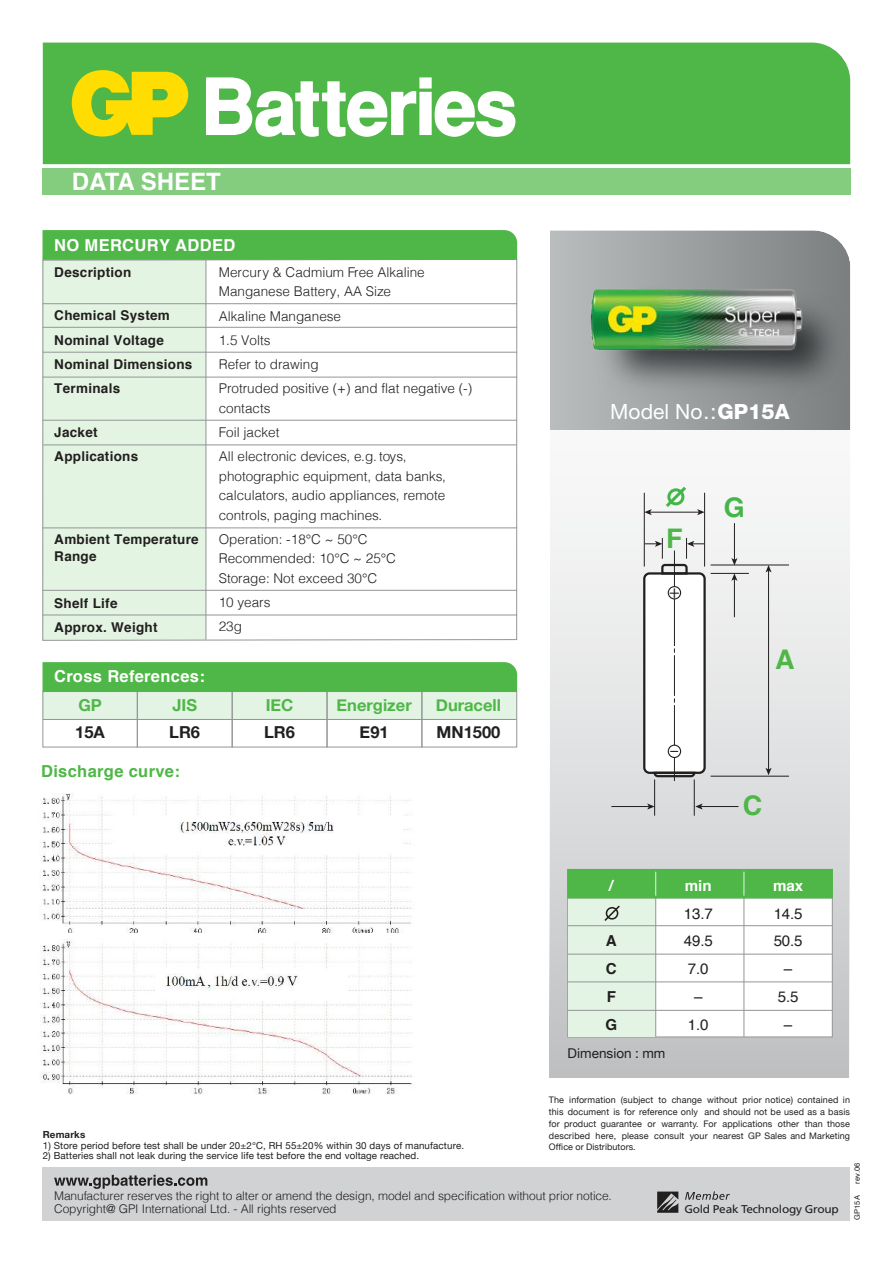
<style>
.page{position:relative;width:893px;height:1263px;background:#fff}
.page>*{position:absolute;margin:0;border:0;box-sizing:border-box;transform-origin:0 0}
.t1{font:700 27px "Helvetica";color:#4fb747}
.t2{font:700 27px "Helvetica";color:#44b649}
.t3{font:700 24px "Helvetica";color:#fff}
.t4{font:21px "Helvetica Neue LT Std";letter-spacing:.005em;color:#fff}
.t5{font:18px "Myriad Pro";color:#221f1f}
.t6{font:700 16.5px "Helvetica";letter-spacing:.02em;color:#fff}
.t7{font:700 16.5px "Helvetica Neue";color:#4fb747}
.t8{font:700 16.5px "Helvetica Neue";color:#221f1f}
.t9{font:700 16.5px "Helvetica";letter-spacing:.02em;color:#4fb747}
.t10{font:15.15px/27.8px "Helvetica";letter-spacing:-.01em;color:#221f1f;text-align:center}
.t11{font:700 15.15px "Helvetica";letter-spacing:-.01em;color:#fff}
.t12{font:700 15.15px/27.8px "Helvetica";color:#221f1f;text-align:justify}
.t13{font:300 13.5px/19.5px "Helvetica";color:#221f1f}
.t14{font:700 13.5px/24.3px "Helvetica";letter-spacing:.02em;color:#221f1f}
.t15{font:13.5px "Helvetica Neue";letter-spacing:.005em;color:#221f1f}
.t16{font:300 12px/12.8px "Helvetica";letter-spacing:-.005em;color:#221f1f}
.t17{font:11.25px "Frutiger LT Std";letter-spacing:-.02em;color:#221f1f;scale:1.06 1}
.t18{font:9.75px "Helvetica Neue";letter-spacing:.015em;color:#221f1f}
.t19{font:700 9.75px "Helvetica Neue";letter-spacing:.015em;color:#221f1f}
.t20{font:9px/11.7px "Helvetica Neue";letter-spacing:.01em;color:#221f1f;text-align:justify}
.t21{font:7.5px "Helvetica";letter-spacing:.02em;color:#221f1f}
.s1{font-weight:800}
</style>
<div class="page">
<img style="left:549px;top:230px;width:302px;height:848px">
<div style="left:43px;top:1166px;width:807px;height:54px;background:#d1d2d4"></div>
<svg style="left:54px;top:1175px;width:153px;height:14px"></svg>
<svg style="left:42px;top:259px;width:475px;height:382px"></svg>
<div style="left:43px;top:230px;width:474px;height:30px;background:#4fb747"></div>
<hr style="left:43px;top:527px;width:474px;height:1px;background:#939597">
<img style="left:826px;top:283px;width:25px;height:124px">
<img style="left:564px;top:230px;width:262px;height:187px">
<div style="left:43px;top:43px;width:807px;height:121px;background:#4fb747"></div>
<svg style="left:205px;top:77px;width:311px;height:61px"></svg>
<svg style="left:72px;top:70px;width:116px;height:67px;background:#c4d017"></svg>
<div style="left:43px;top:168px;width:808px;height:27px;background:#84cc7e"></div>
<div style="left:43px;top:691px;width:474px;height:28px;background:#e3f4e4"></div>
<div style="left:43px;top:691px;width:95px;height:56px;border:1px solid #939597"></div>
<div style="left:137px;top:691px;width:96px;height:56px;border:1px solid #939597"></div>
<div style="left:232px;top:691px;width:95px;height:56px;border:1px solid #939597"></div>
<div style="left:327px;top:691px;width:95px;height:56px;border:1px solid #939597"></div>
<div style="left:421px;top:691px;width:96px;height:56px;border:1px solid #939597"></div>
<div style="left:43px;top:662px;width:474px;height:30px;background:#4fb747"></div>
<hr style="left:43px;top:719px;width:474px;height:1px;background:#939597">
<hr style="left:768px;top:570px;width:1px;height:200px;background:#221f1f">
<svg style="left:765px;top:566px;width:7px;height:6px"></svg>
<svg style="left:765px;top:768px;width:7px;height:7px"></svg>
<hr style="left:734px;top:523px;width:1px;height:37px;background:#221f1f">
<svg style="left:731px;top:558px;width:6px;height:7px"></svg>
<hr style="left:734px;top:579px;width:1px;height:38px;background:#221f1f">
<svg style="left:731px;top:574px;width:6px;height:7px"></svg>
<div style="left:643px;top:572px;width:63px;height:202px;border:2px solid #221f1f;border-radius:5px"></div>
<hr style="left:711px;top:565px;width:78px;height:1px;background:#221f1f">
<hr style="left:650px;top:512px;width:49px;height:1px;background:#221f1f">
<svg style="left:645px;top:509px;width:7px;height:6px"></svg>
<svg style="left:697px;top:509px;width:7px;height:6px"></svg>
<hr style="left:654px;top:779px;width:1px;height:37px;background:#221f1f">
<hr style="left:694px;top:779px;width:1px;height:37px;background:#221f1f">
<hr style="left:711px;top:573px;width:38px;height:1px;background:#221f1f">
<hr style="left:711px;top:776px;width:78px;height:1px;background:#221f1f">
<hr style="left:644px;top:493px;width:1px;height:74px;background:#221f1f">
<hr style="left:704px;top:493px;width:1px;height:74px;background:#221f1f">
<svg style="left:645px;top:538px;width:60px;height:243px"></svg>
<svg style="left:663px;top:483px;width:26px;height:27px"></svg>
<hr style="left:700px;top:806px;width:38px;height:1px;background:#221f1f">
<svg style="left:695px;top:803px;width:8px;height:6px"></svg>
<hr style="left:611px;top:806px;width:38px;height:1px;background:#221f1f">
<svg style="left:647px;top:803px;width:8px;height:6px"></svg>
<div style="left:668px;top:587px;width:13px;height:12px;background:#fff;border-radius:50%"></div>
<div style="left:668px;top:586px;width:13px;height:13px;border:1px solid #221f1f;border-radius:50%"></div>
<div style="left:668px;top:745px;width:13px;height:12px;background:#fff;border-radius:50%"></div>
<div style="left:668px;top:745px;width:13px;height:13px;border:1px solid #221f1f;border-radius:50%"></div>
<div style="left:567px;top:869px;width:266px;height:168px;background:#fff;border:1px solid #939597"></div>
<div style="left:568px;top:869px;width:88px;height:168px;background:#e3f4e4"></div>
<hr style="left:655px;top:869px;width:1px;height:168px;background:#939597">
<hr style="left:743px;top:869px;width:1px;height:168px;background:#939597">
<hr style="left:567px;top:1010px;width:265px;height:1px;background:#939597">
<hr style="left:567px;top:925px;width:265px;height:1px;background:#939597">
<hr style="left:567px;top:954px;width:265px;height:1px;background:#939597">
<hr style="left:567px;top:981px;width:265px;height:1px;background:#939597">
<div style="left:567px;top:869px;width:266px;height:29px;background:#4fb747"></div>
<svg style="left:655px;top:872px;width:1px;height:24px"></svg>
<svg style="left:744px;top:872px;width:1px;height:24px"></svg>
<svg style="left:604px;top:905px;width:16px;height:16px"></svg>
<img style="left:40px;top:794px;width:372px;height:139px">
<img style="left:40px;top:939px;width:372px;height:156px">
<svg style="left:657px;top:1191px;width:21px;height:22px"></svg>
<svg style="left:685px;top:1191px;width:45px;height:9px"></svg>
<h2 class="t3" style="left:72px;top:173px;width:150px">DATA SHEET</h2>
<p class="t6" style="left:54px;top:239px;width:182px">NO MERCURY ADDED</p>
<p class="t14" style="left:54px;top:261px;width:78px">Description</p>
<p class="t14" style="left:54px;top:305px;width:140px">Chemical System<br>Nominal Voltage<br>Nominal Dimensions<br>Terminals</p>
<p class="t14" style="left:54px;top:421px;width:85px">Jacket<br>Applications</p>
<p class="t14" style="left:54px;top:532px;width:146px;line-height:16.5px">Ambient Temperature<br>Range</p>
<p class="t14" style="left:54px;top:592px;width:105px">Shelf Life<br>Approx. Weight</p>
<p class="t6" style="left:54px;top:670px;width:152px">Cross References:</p>
<p class="t7" style="left:78px;top:699px;width:25px">GP</p>
<p class="t8" style="left:75px;top:726px;width:31px">15A</p>
<p class="t7" style="left:172px;top:699px;width:26px">JIS</p>
<p class="t8" style="left:169px;top:726px;width:32px">LR6</p>
<p class="t9" style="left:41px;top:765px;width:140px">Discharge curve:</p>
<p class="t13" style="left:219px;top:263px;width:207px">Mercury &amp; Cadmium Free Alkaline<br>Manganese Battery, AA Size</p>
<p class="t13" style="left:219px;top:305px;width:255px;line-height:24.3px">Alkaline Manganese<br>1.5 Volts<br>Refer to drawing<br>Protruded positive (+) and flat negative (-)</p>
<p class="t13" style="left:219px;top:397px;width:189px;line-height:24.2px">contacts<br>Foil jacket<br>All electronic devices, e.g. toys,</p>
<p class="t13" style="left:219px;top:467px;width:229px;text-align:justify">photographic equipment, data banks, calculators, audio appliances, remote controls, paging machines.</p>
<p class="t13" style="left:219px;top:528px;width:179px">Operation: -18℃ ~ 50℃<br>Recommended: 10℃ ~ 25℃<br>Storage: Not exceed 30℃</p>
<p class="t13" style="left:219px;top:589px;width:53px;line-height:24.3px">10 years<br>23g</p>
<p class="t7" style="left:266px;top:699px;width:29px">IEC</p>
<p class="t8" style="left:264px;top:726px;width:32px">LR6</p>
<p class="t7" style="left:337px;top:699px;width:77px">Energizer</p>
<p class="t8" style="left:360px;top:726px;width:31px">E91</p>
<p class="t7" style="left:436px;top:699px;width:67px">Duracell</p>
<p class="t8" style="left:437px;top:726px;width:65px">MN1500</p>
<p class="t19" style="left:43px;top:1131px;width:44px">Remarks</p>
<p class="t18" style="left:43px;top:1138px;width:423px">1) Store period before test shall be under 20±2℃, RH 55±20% within 30 days of manufacture.</p>
<p class="t18" style="left:43px;top:1152px;width:378px">2) Batteries shall not leak during the service life test before the end voltage reached.</p>
<h3 class="t4" style="left:610px;top:399px;width:181px">Model No.:<span class="s1">GP15A</span></h3>
<h1 class="t1" style="left:666px;top:528px;width:18px">F</h1>
<h3 class="t5" style="left:669px;top:581px;width:12px">+</h3>
<h1 class="t2" style="left:724px;top:497px;width:23px">G</h1>
<h1 class="t1" style="left:775px;top:649px;width:21px">A</h1>
<p class="t11" style="left:609px;top:880px;width:6px">/</p>
<p class="t12" style="left:605px;top:929px;width:13px">A C F G</p>
<h3 class="t5" style="left:670px;top:739px;width:10px">–</h3>
<p class="t11" style="left:685px;top:880px;width:28px">min</p>
<p class="t10" style="left:684px;top:899px;width:31px">13.7<br>49.5<br>7.0 ñ<br>1.0</p>
<p class="t15" style="left:567px;top:1048px;width:99px">Dimension : mm</p>
<h1 class="t1" style="left:743px;top:795px;width:21px">C</h1>
<p class="t11" style="left:773px;top:880px;width:32px">max</p>
<p class="t10" style="left:774px;top:899px;width:31px">14.5<br>50.5 ñ<br>5.5 ñ</p>
<p class="t20" style="left:549px;top:1095px;width:303px">The information (subject to change without prior notice) contained in this document is for reference only and should not be used as a basis for product guarantee or warranty. For applications other than those described here, please consult your nearest GP Sales and Marketing Office or Distributors.</p>
<p class="t21" style="left:853px;top:1184px;width:23px;rotate:-90deg">rev.06</p>
<p class="t16" style="left:54px;top:1190px;width:559px">Manufacturer reserves the right to alter or amend the design, model and specification without prior notice.<br>Copyright@ GPI International Ltd. - All rights reserved</p>
<p class="t21" style="left:853px;top:1220px;width:26px;rotate:-90deg">GP15A</p>
<p class="t17" style="left:684px;top:1204px;width:147px">Gold Peak Technology Group</p>
</div>
